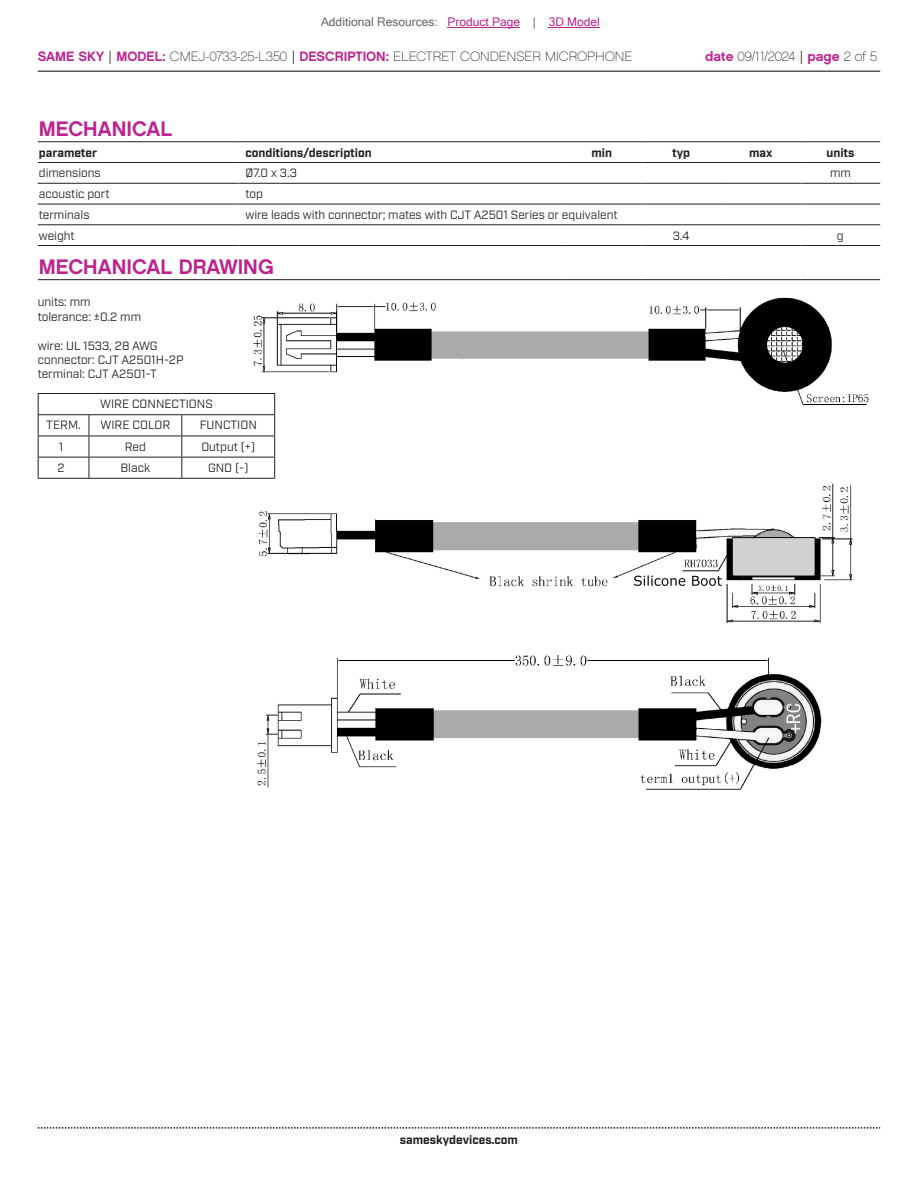
<style>
.page{position:relative;width:918px;height:1188px;background:#fff}
.page>*{position:absolute;margin:0;border:0;box-sizing:border-box;transform-origin:0 0}
.t1{font:21px "Chalet New York Nineteen Sixty";color:#bd238f}
.t2{font:13.5px "Chalet Paris Nineteen Sixty";color:#231f20}
.t3{font:12px/14.4px "Industry";color:#231f20}
.t4{font:700 12px "Industry";color:#231f20}
.t5{font:12px "Microsoft Sans Serif";color:#63676b}
.s1{color:#bd238f}
.s2{font-family:"Chalet New York Nineteen Sixty";color:#bd238f}
.s3{font-family:"Industry"}
</style>
<div class="page">
<hr style="left:38px;top:71px;width:842px;height:1px;background:#231f20">
<svg style="left:38px;top:1127px;width:842px;height:2px"></svg>
<img style="left:245px;top:297px;width:624px;height:493px">
<img style="left:634px;top:575px;width:88px;height:11px">
<hr style="left:38px;top:141px;width:201px;height:1px;background:#231f20">
<hr style="left:239px;top:141px;width:323px;height:1px;background:#231f20">
<hr style="left:562px;top:141px;width:79px;height:1px;background:#231f20">
<hr style="left:641px;top:141px;width:80px;height:1px;background:#231f20">
<hr style="left:721px;top:141px;width:80px;height:1px;background:#231f20">
<hr style="left:801px;top:141px;width:79px;height:1px;background:#231f20">
<hr style="left:38px;top:162px;width:201px;height:1px;background:#231f20">
<hr style="left:239px;top:162px;width:323px;height:1px;background:#231f20">
<hr style="left:562px;top:162px;width:79px;height:1px;background:#231f20">
<hr style="left:641px;top:162px;width:80px;height:1px;background:#231f20">
<hr style="left:721px;top:162px;width:80px;height:1px;background:#231f20">
<hr style="left:801px;top:162px;width:79px;height:1px;background:#231f20">
<hr style="left:38px;top:183px;width:201px;height:1px;background:#231f20">
<hr style="left:239px;top:183px;width:323px;height:1px;background:#231f20">
<hr style="left:562px;top:183px;width:79px;height:1px;background:#231f20">
<hr style="left:641px;top:183px;width:80px;height:1px;background:#231f20">
<hr style="left:721px;top:183px;width:80px;height:1px;background:#231f20">
<hr style="left:801px;top:183px;width:79px;height:1px;background:#231f20">
<hr style="left:38px;top:204px;width:201px;height:1px;background:#231f20">
<hr style="left:239px;top:204px;width:323px;height:1px;background:#231f20">
<hr style="left:562px;top:204px;width:79px;height:1px;background:#231f20">
<hr style="left:641px;top:204px;width:80px;height:1px;background:#231f20">
<hr style="left:721px;top:204px;width:80px;height:1px;background:#231f20">
<hr style="left:801px;top:204px;width:79px;height:1px;background:#231f20">
<hr style="left:38px;top:224px;width:201px;height:1px;background:#231f20">
<hr style="left:239px;top:224px;width:323px;height:1px;background:#231f20">
<hr style="left:562px;top:224px;width:79px;height:1px;background:#231f20">
<hr style="left:641px;top:224px;width:80px;height:1px;background:#231f20">
<hr style="left:721px;top:224px;width:80px;height:1px;background:#231f20">
<hr style="left:801px;top:224px;width:79px;height:1px;background:#231f20">
<hr style="left:38px;top:245px;width:201px;height:1px;background:#231f20">
<hr style="left:239px;top:245px;width:323px;height:1px;background:#231f20">
<hr style="left:562px;top:245px;width:79px;height:1px;background:#231f20">
<hr style="left:641px;top:245px;width:80px;height:1px;background:#231f20">
<hr style="left:721px;top:245px;width:80px;height:1px;background:#231f20">
<hr style="left:801px;top:245px;width:79px;height:1px;background:#231f20">
<hr style="left:38px;top:279px;width:524px;height:1px;background:#231f20">
<hr style="left:562px;top:279px;width:79px;height:1px;background:#231f20">
<hr style="left:641px;top:279px;width:80px;height:1px;background:#231f20">
<hr style="left:721px;top:279px;width:80px;height:1px;background:#231f20">
<hr style="left:801px;top:279px;width:79px;height:1px;background:#231f20">
<hr style="left:38px;top:393px;width:51px;height:1px;background:#231f20">
<hr style="left:89px;top:393px;width:93px;height:1px;background:#231f20">
<hr style="left:182px;top:393px;width:93px;height:1px;background:#231f20">
<hr style="left:38px;top:414px;width:51px;height:1px;background:#231f20">
<hr style="left:89px;top:414px;width:93px;height:1px;background:#231f20">
<hr style="left:182px;top:414px;width:93px;height:1px;background:#231f20">
<hr style="left:38px;top:436px;width:51px;height:1px;background:#231f20">
<hr style="left:89px;top:436px;width:93px;height:1px;background:#231f20">
<hr style="left:182px;top:436px;width:93px;height:1px;background:#231f20">
<hr style="left:38px;top:457px;width:51px;height:1px;background:#231f20">
<hr style="left:38px;top:478px;width:51px;height:1px;background:#231f20">
<hr style="left:89px;top:457px;width:93px;height:1px;background:#231f20">
<hr style="left:182px;top:457px;width:93px;height:1px;background:#231f20">
<svg style="left:274px;top:394px;width:1px;height:84px"></svg>
<hr style="left:89px;top:478px;width:93px;height:1px;background:#231f20">
<hr style="left:182px;top:478px;width:93px;height:1px;background:#231f20">
<svg style="left:38px;top:394px;width:1px;height:84px"></svg>
<svg style="left:89px;top:415px;width:1px;height:63px"></svg>
<svg style="left:181px;top:415px;width:1px;height:63px"></svg>
<hr style="left:448px;top:27px;width:72px;height:1px;background:#bd238f">
<hr style="left:549px;top:27px;width:51px;height:1px;background:#bd238f">
<p class="t5" style="left:321px;top:15px;width:280px">Additional Resources: <span class="s1">Product Page</span> | <span class="s1">3D Model</span></p>
<p class="t2" style="left:38px;top:48px;width:596px"><span class="s2">SAME SKY</span> <span class="s3">|</span> <span class="s2">MODEL:</span> CMEJ-0733-25-L350 <span class="s3">|</span> <span class="s2">DESCRIPTION:</span> ELECTRET CONDENSER MICROPHONE</p>
<p class="t2" style="left:705px;top:48px;width:173px"><span class="s2">date</span> 09/11/2024 <span class="s3">|</span> <span class="s2">page</span> 2 of 5</p>
<h1 class="t1" style="left:39px;top:115px;width:135px">MECHANICAL</h1>
<p class="t4" style="left:39px;top:145px;width:60px">parameter</p>
<p class="t4" style="left:245px;top:145px;width:128px">conditions/description</p>
<p class="t4" style="left:591px;top:145px;width:22px">min</p>
<p class="t4" style="left:672px;top:145px;width:20px">typ</p>
<p class="t4" style="left:749px;top:145px;width:25px">max</p>
<p class="t4" style="left:827px;top:145px;width:29px">units</p>
<p class="t3" style="left:39px;top:166px;width:63px">dimensions</p>
<p class="t3" style="left:245px;top:166px;width:53px">Ø7.0 x 3.3</p>
<p class="t3" style="left:830px;top:166px;width:22px">mm</p>
<p class="t3" style="left:39px;top:187px;width:72px">acoustic port</p>
<p class="t3" style="left:245px;top:187px;width:19px">top</p>
<p class="t3" style="left:39px;top:208px;width:52px">terminals</p>
<p class="t3" style="left:245px;top:208px;width:374px">wire leads with connector; mates with CJT A2501 Series or equivalent</p>
<p class="t3" style="left:39px;top:228px;width:37px">weight</p>
<p class="t3" style="left:673px;top:228px;width:18px">3.4</p>
<p class="t3" style="left:837px;top:228px;width:8px">g</p>
<h1 class="t1" style="left:39px;top:253px;width:236px">MECHANICAL DRAWING</h1>
<p class="t3" style="left:38px;top:295px;width:105px">units: mm tolerance: ±0.2 mm</p>
<p class="t3" style="left:38px;top:339px;width:147px">wire: UL 1533, 28 AWG connector: CJT A2501H-2P terminal: CJT A2501-T</p>
<p class="t3" style="left:100px;top:397px;width:114px">WIRE CONNECTIONS</p>
<p class="t3" style="left:46px;top:418px;width:36px">TERM.</p>
<p class="t3" style="left:101px;top:418px;width:71px">WIRE COLOR</p>
<p class="t3" style="left:200px;top:418px;width:59px">FUNCTION</p>
<p class="t3" style="left:59px;top:440px;width:6px">1</p>
<p class="t3" style="left:125px;top:440px;width:23px">Red</p>
<p class="t3" style="left:201px;top:440px;width:55px">Output (+)</p>
<p class="t3" style="left:58px;top:461px;width:9px">2</p>
<p class="t3" style="left:121px;top:461px;width:31px">Black</p>
<p class="t3" style="left:208px;top:461px;width:42px">GND (-)</p>
<p class="t4" style="left:400px;top:1132px;width:120px">sameskydevices.com</p>
</div>
